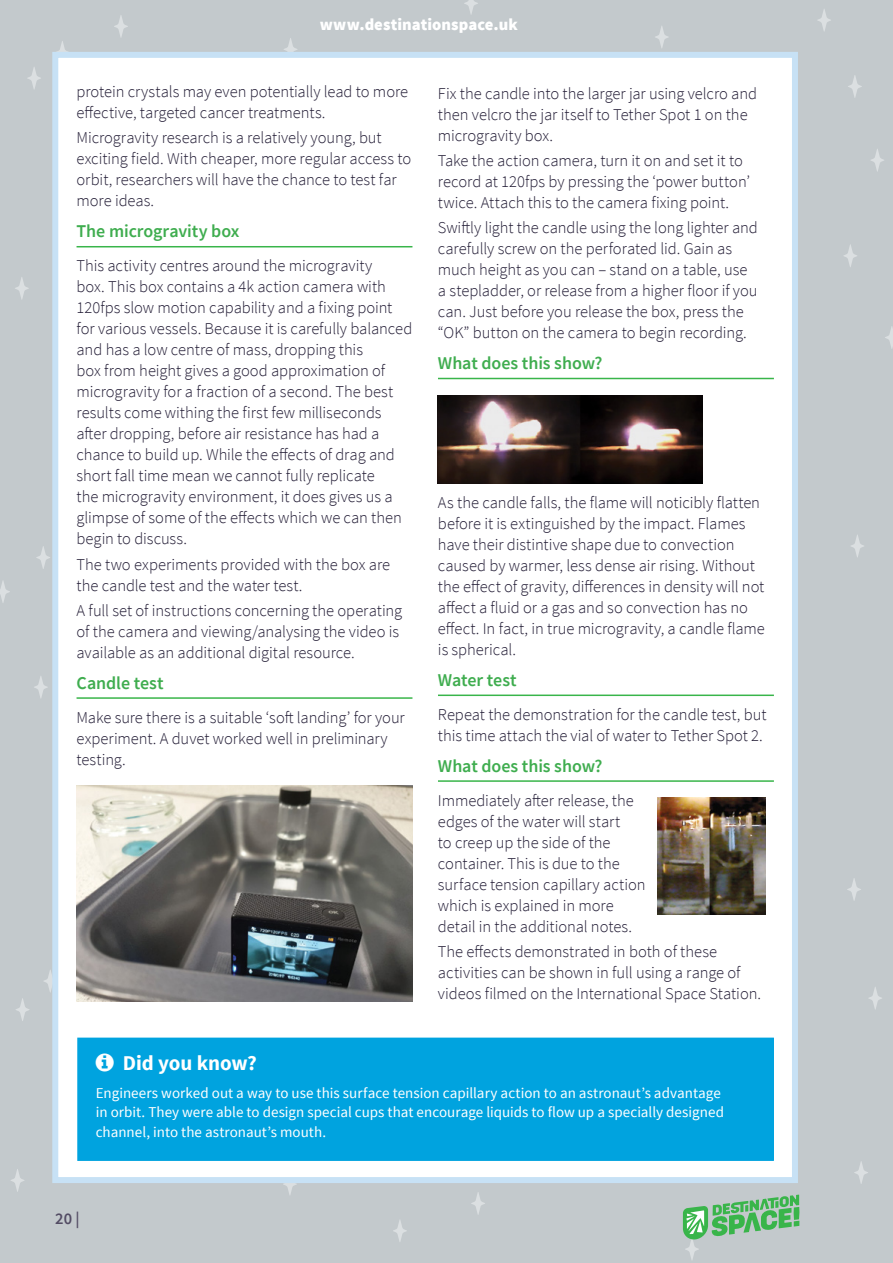
<style>
.page{position:relative;width:893px;height:1263px;background:#c3c9cc}
.page>*{position:absolute;margin:0;border:0;box-sizing:border-box;transform-origin:0 0}
.t1{font:700 21px "Source Sans Pro";color:#fff}
.t2{font:600 18px "Source Sans Pro";letter-spacing:-.005em;color:#3fad4f}
.t3{font:300 16.5px/21px "Source Sans Pro";letter-spacing:-.005em;color:#221c35}
.t4{font:900 16.5px "Source Sans Pro";letter-spacing:.005em;color:#fff}
.t5{font:600 16.5px "Source Sans Pro";color:#534c64}
.t6{font:15px/19.5px "Source Sans Pro";color:#fff}
</style>
<div class="page">
<svg style="left:36px;top:546px;width:13px;height:23px"></svg>
<svg style="left:655px;top:26px;width:13px;height:22px"></svg>
<svg style="left:287px;top:1186px;width:6px;height:9px"></svg>
<svg style="left:393px;top:1220px;width:14px;height:22px"></svg>
<svg style="left:471px;top:1192px;width:14px;height:23px"></svg>
<svg style="left:34px;top:676px;width:14px;height:22px"></svg>
<svg style="left:11px;top:1169px;width:13px;height:23px"></svg>
<svg style="left:869px;top:987px;width:13px;height:22px"></svg>
<svg style="left:0;top:581px;width:10px;height:22px"></svg>
<svg style="left:464px;top:0;width:14px;height:14px"></svg>
<svg style="left:847px;top:878px;width:14px;height:23px"></svg>
<svg style="left:844px;top:244px;width:13px;height:23px"></svg>
<svg style="left:871px;top:149px;width:13px;height:23px"></svg>
<svg style="left:885px;top:326px;width:8px;height:23px"></svg>
<svg style="left:114px;top:15px;width:14px;height:22px"></svg>
<svg style="left:15px;top:277px;width:14px;height:22px"></svg>
<svg style="left:27px;top:67px;width:14px;height:22px"></svg>
<svg style="left:60px;top:41px;width:5px;height:8px"></svg>
<svg style="left:854px;top:1161px;width:14px;height:23px"></svg>
<svg style="left:16px;top:998px;width:13px;height:23px"></svg>
<svg style="left:44px;top:975px;width:5px;height:12px"></svg>
<svg style="left:851px;top:535px;width:13px;height:22px"></svg>
<svg style="left:817px;top:9px;width:14px;height:22px"></svg>
<svg style="left:848px;top:75px;width:14px;height:23px"></svg>
<svg style="left:285px;top:38px;width:11px;height:11px"></svg>
<div style="left:49px;top:49px;width:749px;height:1137px;background:#fff"></div>
<svg style="left:683px;top:1194px;width:116px;height:66px"></svg>
<hr style="left:77px;top:246px;width:335px;height:1px;background:#39b54a">
<hr style="left:77px;top:697px;width:335px;height:2px;background:#39b54a">
<hr style="left:438px;top:378px;width:336px;height:1px;background:#39b54a">
<hr style="left:438px;top:694px;width:336px;height:2px;background:#39b54a">
<hr style="left:438px;top:780px;width:336px;height:2px;background:#39b54a">
<div style="left:78px;top:1038px;width:695px;height:122px;background:#00a3df"></div>
<div style="left:77px;top:1037px;width:697px;height:124px;border:2px solid #00a3df"></div>
<img style="left:77px;top:786px;width:335px;height:215px">
<img style="left:438px;top:395px;width:264px;height:89px">
<img style="left:658px;top:797px;width:108px;height:117px">
<p class="t4" style="left:320px;top:14px;width:199px">www.destinationspace.uk</p>
<p class="t3" style="left:77px;top:81px;width:333px">protein crystals may even potentially lead to more effective, targeted cancer treatments.</p>
<p class="t3" style="left:77px;top:128px;width:336px">Microgravity research is a relatively young, but exciting field. With cheaper, more regular access to orbit, researchers will have the chance to test far more ideas.</p>
<p class="t2" style="left:77px;top:220px;width:165px">The microgravity box</p>
<p class="t3" style="left:77px;top:255px;width:337px">This activity centres around the microgravity<br>box. This box contains a 4k action camera with 120fps slow motion capability and a fixing point for various vessels. Because it is carefully balanced and has a low centre of mass, dropping this<br>box from height gives a good approximation of microgravity for a fraction of a second. The best results come withing the first few milliseconds after dropping, before air resistance has had a chance to build up. While the effects of drag and short fall time mean we cannot fully replicate<br>the microgravity environment, it does gives us a glimpse of some of the effects which we can then begin to discuss.</p>
<p class="t3" style="left:77px;top:554px;width:315px">The two experiments provided with the box are the candle test and the water test.</p>
<p class="t3" style="left:77px;top:600px;width:327px">A full set of instructions concerning the operating of the camera and viewing/analysing the video is available as an additional digital resource.</p>
<p class="t2" style="left:77px;top:671px;width:89px">Candle test</p>
<p class="t3" style="left:77px;top:707px;width:330px">Make sure there is a suitable ‘soft landing’ for your experiment. A duvet worked well in preliminary testing.</p>
<p class="t3" style="left:438px;top:83px;width:321px">Fix the candle into the larger jar using velcro and then velcro the jar itself to Tether Spot 1 on the microgravity box.</p>
<p class="t3" style="left:438px;top:150px;width:313px">Take the action camera, turn it on and set it to record at 120fps by pressing the ‘power button’ twice. Attach this to the camera fixing point.</p>
<p class="t3" style="left:438px;top:217px;width:321px">Swiftly light the candle using the long lighter and carefully screw on the perforated lid. Gain as much height as you can – stand on a table, use a stepladder, or release from a higher floor if you can. Just before you release the box, press the “OK” button on the camera to begin recording.</p>
<p class="t2" style="left:438px;top:351px;width:166px">What does this show?</p>
<p class="t3" style="left:438px;top:492px;width:328px">As the candle falls, the flame will noticibly flatten before it is extinguished by the impact. Flames have their distintive shape due to convection caused by warmer, less dense air rising. Without the effect of gravity, differences in density will not affect a fluid or a gas and so convection has no effect. In fact, in true microgravity, a candle flame is spherical.</p>
<p class="t2" style="left:438px;top:668px;width:80px">Water test</p>
<p class="t3" style="left:438px;top:704px;width:330px">Repeat the demonstration for the candle test, but this time attach the vial of water to Tether Spot 2.</p>
<p class="t2" style="left:438px;top:754px;width:166px">What does this show?</p>
<p class="t3" style="left:438px;top:790px;width:209px">Immediately after release, the edges of the water will start<br>to creep up the side of the container. This is due to the surface tension capillary action which is explained in more detail in the additional notes.</p>
<p class="t3" style="left:438px;top:941px;width:325px">The effects demonstrated in both of these activities can be shown in full using a range of videos filmed on the International Space Station.</p>
<p class="t1" style="left:123px;top:1049px;width:136px">Did you know?</p>
<p class="t6" style="left:96px;top:1083px;width:630px">Engineers worked out a way to use this surface tension capillary action to an astronaut’s advantage in orbit. They were able to design special cups that encourage liquids to flow up a specially designed channel, into the astronaut’s mouth.</p>
<p class="t5" style="left:55px;top:1208px;width:26px">20 |</p>
</div>
